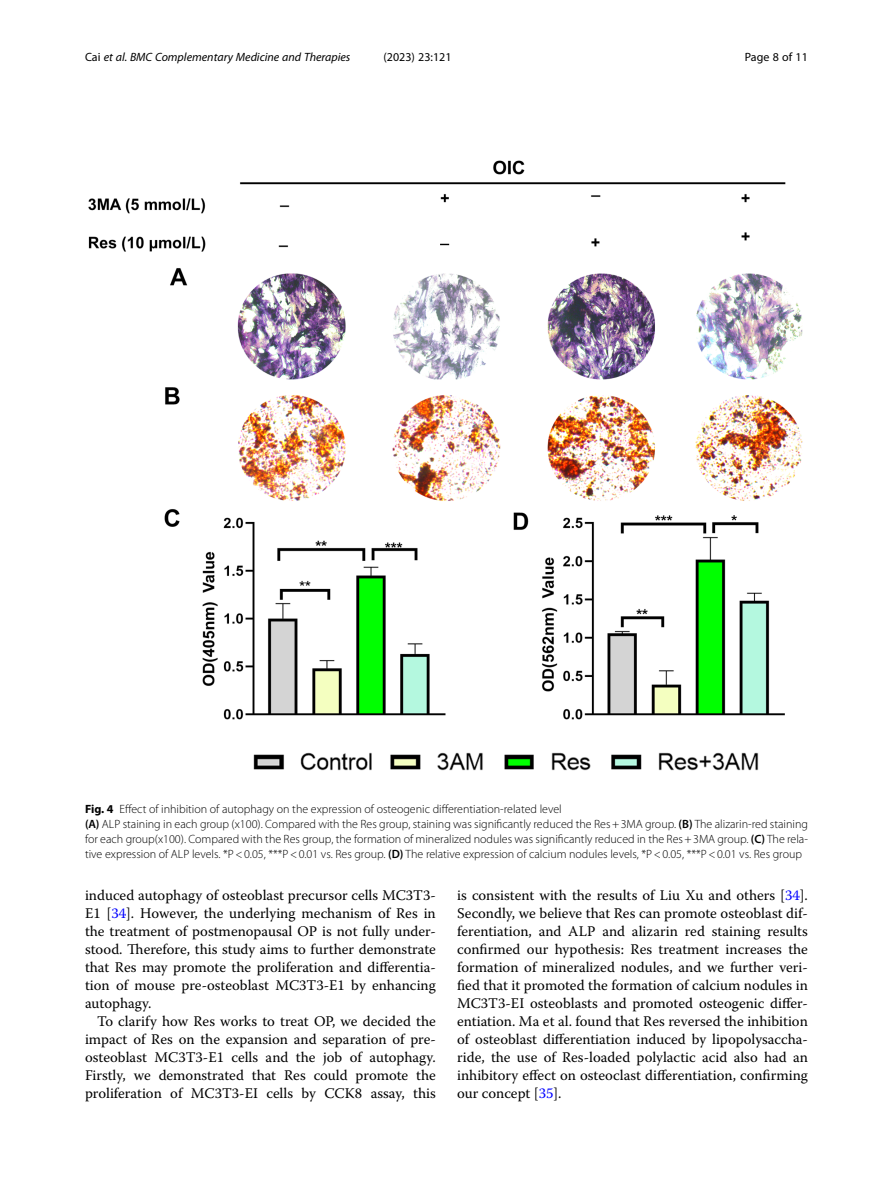
<style>
.page{position:relative;width:893px;height:1191px;background:#fff}
.page>*{position:absolute;margin:0;border:0;box-sizing:border-box;transform-origin:0 0}
.Body_Text_Indent{font:14.7px/18px "Warnock Pro";color:#000;text-align:justify}
.Body_Text{font:14.7px/18px "Warnock Pro";color:#000;text-align:justify}
.Figure_Caption{font:300 12px/15px "Myriad Pro";color:#000;text-align:justify}
.t1{font:italic 12px "Myriad Pro";color:#000}
.t2{font:12px "Myriad Pro";color:#000}
.s1{font-style:normal}
.s2{font-weight:700}
.s3{font-weight:600}
.s4{color:#00f}
</style>
<div class="page">
<img style="left:88px;top:160px;width:715px;height:611px">
<p class="t1" style="left:85px;top:50px;width:267px"><span class="s1">Cai</span> et al. BMC Complementary Medicine and Therapies</p>
<p class="t2" style="left:384px;top:50px;width:70px">(2023) 23:121</p>
<p class="t2" style="left:745px;top:50px;width:65px">Page 8 of 11</p>
<p class="Figure_Caption" style="left:85px;top:802px;width:478px"><span class="s2">Fig. 4</span> Effect of inhibition of autophagy on the expression of osteogenic differentiation-related level</p>
<p class="Figure_Caption" style="left:85px;top:817px;width:724px"><span class="s3">(A)</span> ALP staining in each group (x100). Compared with the Res group, staining was significantly reduced the Res+3MA group. <span class="s3">(B)</span> The alizarin-red staining for each group(x100). Compared with the Res group, the formation of mineralized nodules was significantly reduced in the Res+3MA group. <span class="s3">(C)</span> The rela&shy;tive expression of ALP levels. *P&lt;0.05, ***P&lt;0.01 vs. Res group. <span class="s3">(D)</span> The relative expression of calcium nodules levels, *P&lt;0.05, ***P&lt;0.01 vs. Res group</p>
<p class="Body_Text" style="left:85px;top:886px;width:352px">induced autophagy of osteoblast precursor cells MC3T3- E1 [<span class="s4">34</span>]. However, the underlying mechanism of Res in the treatment of postmenopausal OP is not fully under&shy;stood. Therefore, this study aims to further demonstrate that Res may promote the proliferation and differentia&shy;tion of mouse pre-osteoblast MC3T3-E1 by enhancing autophagy.</p>
<p class="Body_Text_Indent" style="left:85px;top:1012px;width:352px;text-indent:12px">To clarify how Res works to treat OP, we decided the impact of Res on the expansion and separation of pre&shy;osteoblast MC3T3-E1 cells and the job of autophagy.<br>Firstly, we demonstrated that Res could promote the proliferation of MC3T3-EI cells by CCK8 assay, this</p>
<p class="Body_Text_Indent" style="left:457px;top:886px;width:352px">is consistent with the results of Liu Xu and others [<span class="s4">34</span>].<br>Secondly, we believe that Res can promote osteoblast dif&shy;ferentiation, and ALP and alizarin red staining results confirmed our hypothesis: Res treatment increases the formation of mineralized nodules, and we further veri&shy;fied that it promoted the formation of calcium nodules in MC3T3-EI osteoblasts and promoted osteogenic differ&shy;entiation. Ma et al. found that Res reversed the inhibition of osteoblast differentiation induced by lipopolysaccha&shy;ride, the use of Res-loaded polylactic acid also had an inhibitory effect on osteoclast differentiation, confirming our concept [<span class="s4">35</span>].</p>
</div>
